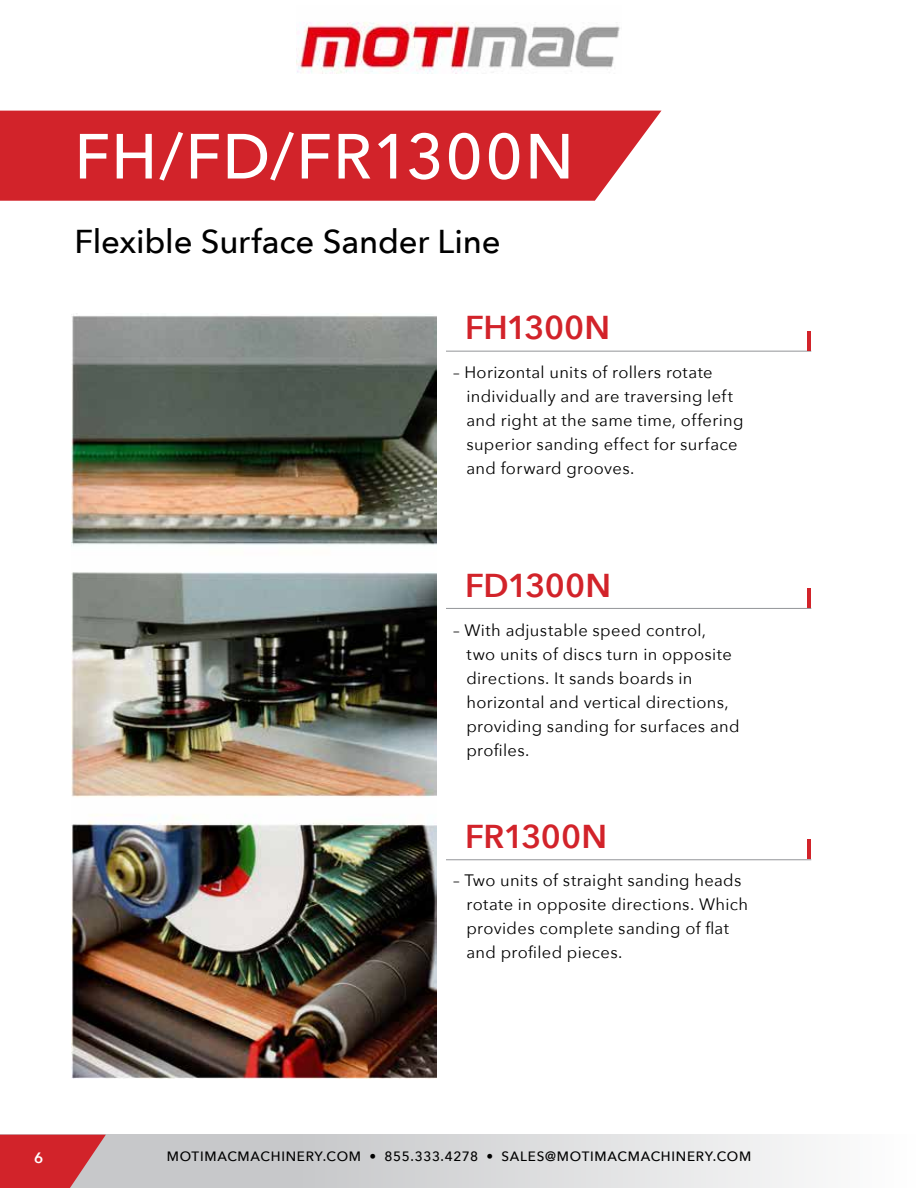
<style>
.page{position:relative;width:918px;height:1188px;background:#fff}
.page>*{position:absolute;margin:0;border:0;box-sizing:border-box;transform-origin:0 0}
.t1{font:500 63px "Avenir Next";letter-spacing:.015em;color:#fff}
.t2{font:500 33px "Avenir Next";letter-spacing:-.005em;color:#000}
.t3{font:600 33px "Avenir Next";letter-spacing:-.015em;color:#d2232a}
.t4{font:16.5px/24px "Avenir Next";letter-spacing:.02em;color:#000}
.t5{font:600 15px "Avenir Next";color:#fff}
.t6{font:500 13.5px "Avenir Next";letter-spacing:.055em;color:#000}
</style>
<div class="page">
<div style="left:0;top:1135px;width:918px;height:53px;background:#c7c8ca"></div>
<svg style="left:0;top:1135px;width:106px;height:53px"></svg>
<div style="left:246px;top:1135px;width:672px;height:53px;background:linear-gradient(to right,#c3c4c6,#fefefe)"></div>
<img style="left:297px;top:22px;width:323px;height:52px">
<hr style="left:331px;top:351px;width:480px;height:1px;background:#939598">
<hr style="left:807px;top:331px;width:4px;height:20px;background:#d2232a">
<hr style="left:331px;top:608px;width:480px;height:1px;background:#939598">
<hr style="left:807px;top:588px;width:4px;height:20px;background:#d2232a">
<hr style="left:331px;top:859px;width:480px;height:1px;background:#939598">
<hr style="left:807px;top:840px;width:4px;height:19px;background:#d2232a">
<img style="left:72px;top:313px;width:365px;height:766px">
<div style="left:437px;top:293px;width:8px;height:756px;background:#fff"></div>
<div style="left:0;top:111px;width:661px;height:90px;background:#d2232a"></div>
<h1 class="t1" style="left:74px;top:103px;width:501px">FH/FD/FR1300N</h1>
<h2 class="t2" style="left:74px;top:214px;width:428px">Flexible Surface Sander Line</h2>
<h2 class="t3" style="left:465px;top:299px;width:147px">FH1300N</h2>
<p class="t4" style="left:466px;top:360px;width:279px;text-indent:-13px">– Horizontal units of rollers rotate individually and are traversing left and right at the same time, offering superior sanding effect for surface and forward grooves.</p>
<h2 class="t3" style="left:465px;top:557px;width:148px">FD1300N</h2>
<p class="t4" style="left:466px;top:618px;width:275px;text-indent:-13px">– With adjustable speed control,<br>two units of discs turn in opposite directions. It sands boards in horizontal and vertical directions, providing sanding for surfaces and profiles.</p>
<h2 class="t3" style="left:465px;top:809px;width:144px">FR1300N</h2>
<p class="t4" style="left:466px;top:868px;width:283px;text-indent:-13px">– Two units of straight sanding heads rotate in opposite directions. Which provides complete sanding of flat and profiled pieces.</p>
<p class="t5" style="left:34px;top:1144px;width:11px">6</p>
<p class="t6" style="left:167px;top:1145px;width:586px">MOTIMACMACHINERY.COM • 855.333.4278 • SALES@MOTIMACMACHINERY.COM</p>
</div>
